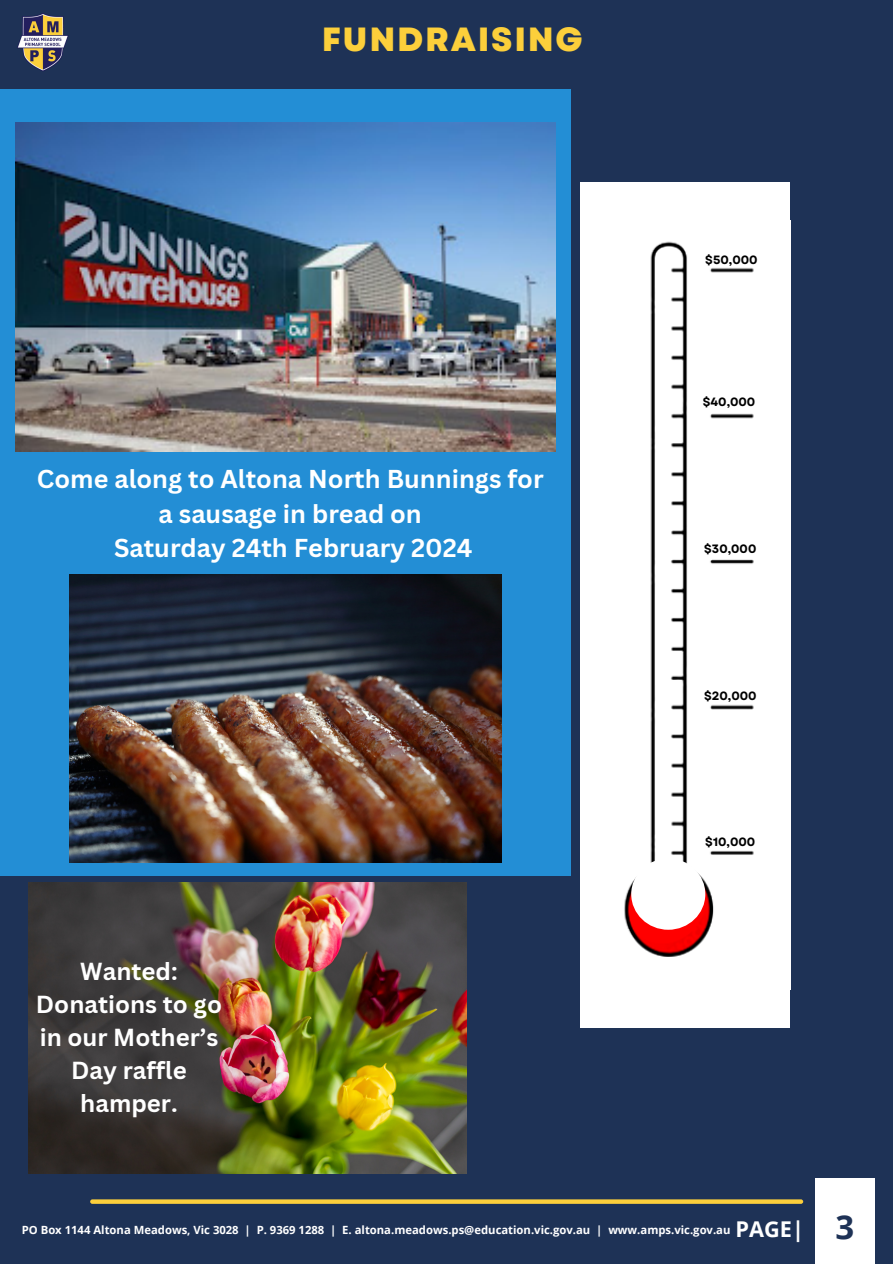
<style>
.page{position:relative;width:893px;height:1264px;background:#fff}
.page>*{position:absolute;margin:0;border:0;box-sizing:border-box;transform-origin:0 0}
.t1{font:800 33.45px "Garet";letter-spacing:.05em;color:#fccf3b}
.t2{font:700 32.85px "Open Sans";color:#1e3256}
.t3{font:700 25.2px/34.8px "Canva Sans";color:#fff;text-align:center}
.t4{font:700 24px/33.2px "Canva Sans";color:#fff;text-align:center}
.t5{font:700 21.75px "Open Sans";color:#fff}
.t6{font:700 12px "Garet";color:#000}
.t7{font:700 11.25px "Open Sans";color:#fff}
</style>
<div class="page">
<div style="left:0;top:0;width:892px;height:1263px;background:#1e3256"></div>
<div style="left:815px;top:1178px;width:59px;height:85px;background:#fff"></div>
<img style="left:17px;top:13px;width:51px;height:58px">
<svg style="left:90px;top:1199px;width:713px;height:4px;background:#e6bf3d"></svg>
<div style="left:580px;top:182px;width:209px;height:845px;background:#fff"></div>
<img style="left:624px;top:220px;width:166px;height:769px">
<div style="left:631px;top:858px;width:74px;height:71px;background:#fff;border-radius:50%"></div>
<div style="left:0;top:89px;width:570px;height:786px;background:#238ed5"></div>
<img style="left:16px;top:122px;width:539px;height:330px">
<img style="left:69px;top:574px;width:432px;height:288px">
<img style="left:29px;top:882px;width:437px;height:291px">
<h2 class="t1" style="left:321px;top:16px;width:262px">FUNDRAISING</h2>
<p class="t3" style="left:37px;top:460px;width:508px">Come along to Altona North Bunnings for a sausage in bread on<br>Saturday 24th February 2024</p>
<p class="t4" style="left:36px;top:953px;width:187px">Wanted:<br>Donations to go in our Mother’s<br>Day raffle hamper.</p>
<p class="t6" style="left:705px;top:251px;width:54px">$50,000</p>
<p class="t6" style="left:702px;top:393px;width:54px">$40,000</p>
<p class="t6" style="left:704px;top:540px;width:54px;rotate:-1deg">$30,000</p>
<p class="t6" style="left:704px;top:686px;width:54px">$20,000</p>
<p class="t6" style="left:705px;top:833px;width:51px">$10,000</p>
<p class="t5" style="left:735px;top:1213px;width:70px">PAGE|</p>
<p class="t2" style="left:835px;top:1203px;width:20px">3</p>
<p class="t7" style="left:22px;top:1222px;width:710px">PO Box 1144 Altona Meadows, Vic 3028 | P. 9369 1288 | E. altona.meadows.ps@education.vic.gov.au | www.amps.vic.gov.au</p>
</div>
